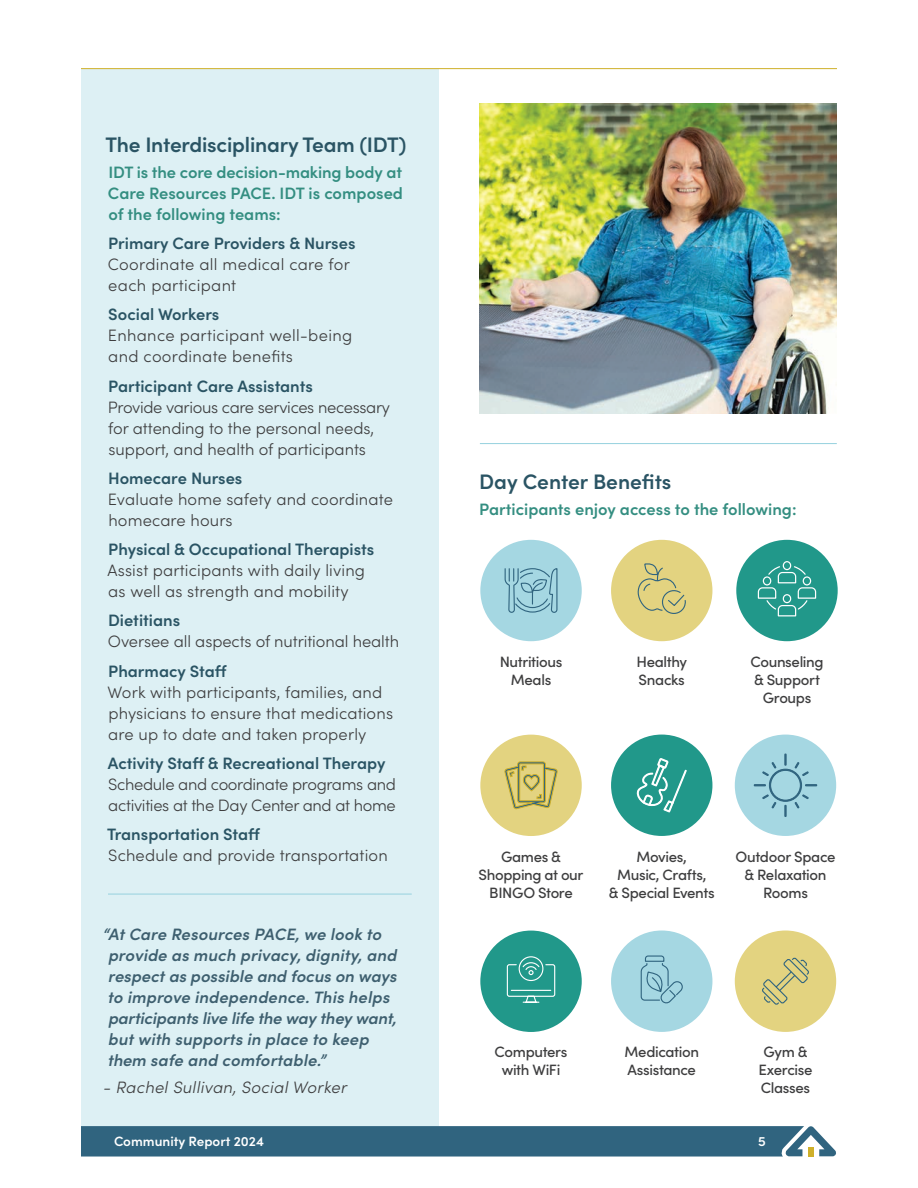
<style>
.page{position:relative;width:918px;height:1188px;background:#fff}
.page>*{position:absolute;margin:0;border:0;box-sizing:border-box;transform-origin:0 0}
.t1{font:600 21px "Sofia Pro";letter-spacing:-.01em;color:#2a5464}
.Body{font:300 16.5px/21px "Sofia Pro";letter-spacing:.005em;color:#3e3e3f}
.Body-2{font:italic 600 16.5px/21px "Sofia Pro";letter-spacing:.005em;color:#3e5f6f}
.Subhead_-_NO_SPACE_BEFORE{font:600 16.5px "Sofia Pro";color:#2a5464}
.Body-3{font:600 16.5px/21px "Sofia Pro";color:#348e81;text-align:justify}
.Body-4{font:300 16.5px/21px "Sofia Pro";letter-spacing:-.02em;color:#3e3e3f}
.Body_Last{font:300 16.5px "Sofia Pro";letter-spacing:.01em;color:#3e3e3f}
.Body-5{font:italic 300 16.5px "Sofia Pro";letter-spacing:.02em;color:#3e3e3f}
.Body-6{font:500 15px/18px "Sofia Pro";letter-spacing:-.025em;color:#3e3e3f;text-align:center}
.t2{font:600 13.5px "Sofia Pro";color:#fff}
</style>
<div class="page">
<div style="left:81px;top:69px;width:358px;height:1072px;background:#ddf0f4"></div>
<div style="left:736px;top:540px;width:102px;height:101px;background:#21988a;border-radius:50%"></div>
<svg style="left:757px;top:561px;width:60px;height:56px"></svg>
<div style="left:611px;top:540px;width:101px;height:101px;background:#e3d380;border-radius:50%"></div>
<svg style="left:637px;top:563px;width:49px;height:51px"></svg>
<div style="left:611px;top:931px;width:101px;height:101px;background:#a5d7e2;border-radius:50%"></div>
<svg style="left:640px;top:955px;width:43px;height:49px"></svg>
<div style="left:735px;top:931px;width:101px;height:101px;background:#e3d380;border-radius:50%"></div>
<svg style="left:762px;top:957px;width:47px;height:48px"></svg>
<div style="left:480px;top:931px;width:102px;height:101px;background:#21988a;border-radius:50%"></div>
<svg style="left:506px;top:956px;width:50px;height:47px"></svg>
<div style="left:480px;top:540px;width:102px;height:101px;background:#a5d7e2;border-radius:50%"></div>
<svg style="left:504px;top:568px;width:54px;height:45px"></svg>
<div style="left:480px;top:735px;width:102px;height:101px;background:#e3d380;border-radius:50%"></div>
<svg style="left:505px;top:762px;width:53px;height:47px"></svg>
<div style="left:735px;top:735px;width:101px;height:101px;background:#a5d7e2;border-radius:50%"></div>
<svg style="left:754px;top:754px;width:63px;height:63px"></svg>
<div style="left:611px;top:735px;width:101px;height:101px;background:#21988a;border-radius:50%"></div>
<svg style="left:637px;top:758px;width:50px;height:55px"></svg>
<hr style="left:480px;top:443px;width:357px;height:1px;background:#96d1de">
<img style="left:479px;top:103px;width:358px;height:311px">
<hr style="left:108px;top:894px;width:304px;height:1px;background:#96d1de">
<hr style="left:81px;top:68px;width:756px;height:1px;background:#cfb02a">
<svg style="left:81px;top:1126px;width:755px;height:31px;background:#3a6b85"></svg>
<div style="left:808px;top:1147px;width:6px;height:9px;background:#cfb02a"></div>
<h1 class="t1" style="left:106px;top:128px;width:302px">The Interdisciplinary Team (IDT)</h1>
<p class="Body-3" style="left:108px;top:160px;width:297px">IDT is the core decision-making body at Care Resources PACE. IDT is composed of the following teams:</p>
<p class="Subhead_-_NO_SPACE_BEFORE" style="left:108px;top:231px;width:249px">Primary Care Providers &amp; Nurses</p>
<p class="Body" style="left:108px;top:253px;width:244px">Coordinate all medical care for each participant</p>
<p class="Subhead_-_NO_SPACE_BEFORE" style="left:108px;top:302px;width:113px">Social Workers</p>
<p class="Body" style="left:108px;top:324px;width:246px">Enhance participant well-being and coordinate benefits</p>
<p class="Subhead_-_NO_SPACE_BEFORE" style="left:108px;top:373px;width:206px">Participant Care Assistants</p>
<p class="Body" style="left:108px;top:395px;width:284px">Provide various care services necessary for attending to the personal needs, support, and health of participants</p>
<p class="Subhead_-_NO_SPACE_BEFORE" style="left:108px;top:466px;width:136px">Homecare Nurses</p>
<p class="Body" style="left:108px;top:488px;width:287px">Evaluate home safety and coordinate homecare hours</p>
<p class="Subhead_-_NO_SPACE_BEFORE" style="left:108px;top:537px;width:268px">Physical &amp; Occupational Therapists</p>
<p class="Body" style="left:108px;top:559px;width:259px">Assist participants with daily living as well as strength and mobility</p>
<p class="Subhead_-_NO_SPACE_BEFORE" style="left:108px;top:608px;width:74px">Dietitians</p>
<p class="Body" style="left:108px;top:630px;width:293px">Oversee all aspects of nutritional health</p>
<p class="Subhead_-_NO_SPACE_BEFORE" style="left:108px;top:658px;width:120px">Pharmacy Staff</p>
<p class="Body" style="left:108px;top:681px;width:287px">Work with participants, families, and physicians to ensure that medications are up to date and taken properly</p>
<p class="Subhead_-_NO_SPACE_BEFORE" style="left:108px;top:751px;width:279px">Activity Staff &amp; Recreational Therapy</p>
<p class="Body-4" style="left:108px;top:773px;width:289px">Schedule and coordinate programs and activities at the Day Center and at home</p>
<p class="Subhead_-_NO_SPACE_BEFORE" style="left:107px;top:822px;width:155px">Transportation Staff</p>
<p class="Body_Last" style="left:108px;top:844px;width:281px">Schedule and provide transportation</p>
<p class="Body-2" style="left:108px;top:922px;width:290px;text-indent:-5px">“At Care Resources PACE, we look to provide as much privacy, dignity, and respect as possible and focus on ways to improve independence. This helps participants live life the way they want, but with supports in place to keep them safe and comfortable.”</p>
<p class="Body-5" style="left:103px;top:1075px;width:245px">- Rachel Sullivan, Social Worker</p>
<h1 class="t1" style="left:479px;top:465px;width:194px">Day Center Benefits</h1>
<p class="Body-3" style="left:479px;top:498px;width:319px">Participants enjoy access to the following:</p>
<p class="Body-6" style="left:500px;top:651px;width:64px">Nutritious<br>Meals</p>
<p class="Body-6" style="left:637px;top:651px;width:52px;text-align:left">Healthy<br>Snacks</p>
<p class="Body-6" style="left:750px;top:651px;width:75px">Counseling &amp; Support<br>Groups</p>
<p class="Body-6" style="left:479px;top:847px;width:106px">Games &amp;<br>Shopping at our<br>BINGO Store</p>
<p class="Body-6" style="left:609px;top:847px;width:107px">Movies,<br>Music, Crafts,<br>&amp; Special Events</p>
<p class="Body-6" style="left:736px;top:847px;width:101px">Outdoor Space &amp; Relaxation<br>Rooms</p>
<p class="Body-6" style="left:495px;top:1042px;width:75px">Computers with WiFi</p>
<p class="Body-6" style="left:625px;top:1042px;width:76px;text-align:left">Medication<br>Assistance</p>
<p class="Body-6" style="left:759px;top:1042px;width:55px">Gym &amp;<br>Exercise<br>Classes</p>
<p class="t2" style="left:114px;top:1131px;width:152px">Community Report 2024</p>
<p class="t2" style="left:758px;top:1131px;width:9px">5</p>
</div>
